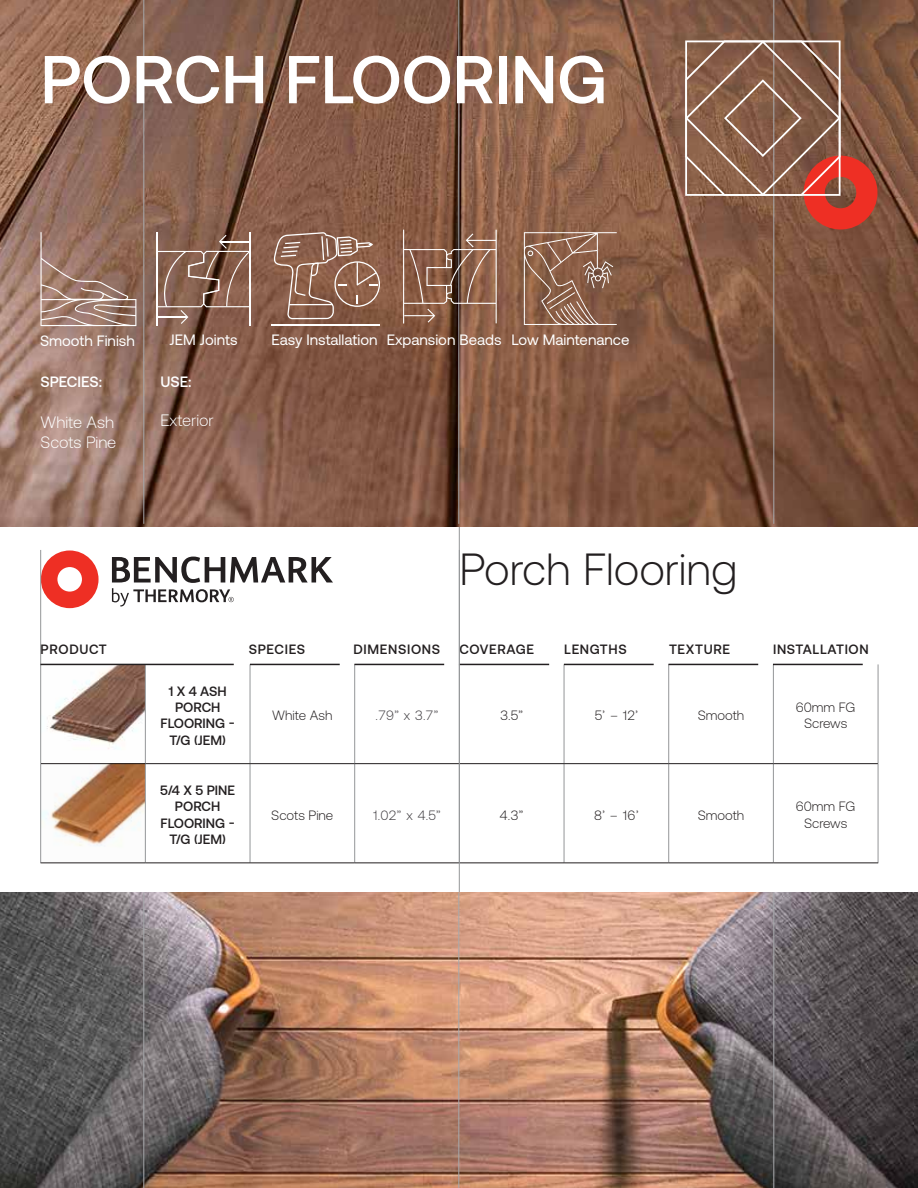
<style>
.page{position:relative;width:918px;height:1188px;background:#fff}
.page>*{position:absolute;margin:0;border:0;box-sizing:border-box;transform-origin:0 0}
.t1{font:500 67.5px "Aeonik";color:#fff}
.t2{font:300 45px "Aeonik";color:#231f20}
.t3{font:300 16.5px/19.8px "Aeonik";color:#fff}
.t4{font:15px "Aeonik";color:#fff}
.t5{font:500 15px "Aeonik";color:#fff}
.t6{font:300 13.5px/16.2px "Aeonik";color:#231f20;text-align:center}
.t7{font:500 13.5px/16.2px "Aeonik";color:#231f20;text-align:center}
.t8{font:500 13.5px "Aeonik";letter-spacing:.04em;color:#231f20}
.t9{font:300 13.5px "Aeonik";color:#3d3a3e}
</style>
<div class="page">
<img style="left:41px;top:665px;width:104px;height:197px">
<svg style="left:41px;top:550px;width:58px;height:58px"></svg>
<svg style="left:112px;top:557px;width:221px;height:50px"></svg>
<hr style="left:40px;top:550px;width:1px;height:115px;background:#949698">
<hr style="left:40px;top:764px;width:1px;height:99px;background:#949698">
<hr style="left:145px;top:764px;width:1px;height:99px;background:#949698">
<hr style="left:250px;top:764px;width:1px;height:99px;background:#949698">
<hr style="left:354px;top:764px;width:1px;height:99px;background:#949698">
<hr style="left:564px;top:764px;width:1px;height:99px;background:#949698">
<hr style="left:668px;top:764px;width:1px;height:99px;background:#949698">
<hr style="left:773px;top:764px;width:1px;height:99px;background:#949698">
<hr style="left:878px;top:764px;width:1px;height:99px;background:#949698">
<hr style="left:40px;top:863px;width:105px;height:1px;background:#231f20">
<hr style="left:145px;top:863px;width:105px;height:1px;background:#231f20">
<hr style="left:250px;top:863px;width:105px;height:1px;background:#231f20">
<hr style="left:355px;top:863px;width:104px;height:1px;background:#231f20">
<hr style="left:459px;top:863px;width:105px;height:1px;background:#231f20">
<hr style="left:564px;top:863px;width:105px;height:1px;background:#231f20">
<hr style="left:669px;top:863px;width:104px;height:1px;background:#231f20">
<hr style="left:773px;top:863px;width:105px;height:1px;background:#231f20">
<hr style="left:40px;top:664px;width:1px;height:100px;background:#949698">
<hr style="left:145px;top:664px;width:1px;height:99px;background:#949698">
<hr style="left:250px;top:664px;width:1px;height:99px;background:#949698">
<hr style="left:354px;top:664px;width:1px;height:99px;background:#949698">
<hr style="left:564px;top:664px;width:1px;height:99px;background:#949698">
<hr style="left:668px;top:664px;width:1px;height:99px;background:#949698">
<hr style="left:773px;top:664px;width:1px;height:99px;background:#949698">
<hr style="left:878px;top:664px;width:1px;height:100px;background:#949698">
<hr style="left:41px;top:763px;width:104px;height:1px;background:#231f20">
<hr style="left:145px;top:763px;width:105px;height:1px;background:#231f20">
<hr style="left:250px;top:763px;width:105px;height:1px;background:#231f20">
<hr style="left:355px;top:763px;width:104px;height:1px;background:#231f20">
<hr style="left:459px;top:763px;width:105px;height:1px;background:#231f20">
<hr style="left:564px;top:763px;width:105px;height:1px;background:#231f20">
<hr style="left:669px;top:763px;width:104px;height:1px;background:#231f20">
<hr style="left:773px;top:763px;width:105px;height:1px;background:#231f20">
<hr style="left:40px;top:664px;width:194px;height:1px;background:#231f20">
<hr style="left:250px;top:664px;width:90px;height:1px;background:#231f20">
<hr style="left:354px;top:664px;width:90px;height:1px;background:#231f20">
<hr style="left:459px;top:664px;width:90px;height:1px;background:#231f20">
<hr style="left:564px;top:664px;width:90px;height:1px;background:#231f20">
<hr style="left:668px;top:664px;width:90px;height:1px;background:#231f20">
<hr style="left:773px;top:664px;width:90px;height:1px;background:#231f20">
<hr style="left:459px;top:361px;width:1px;height:787px;background:#949698">
<img style="left:0;top:0;width:918px;height:526px">
<hr style="left:459px;top:0;width:1px;height:524px;background:#a7a9ac">
<hr style="left:144px;top:0;width:1px;height:524px;background:#a7a9ac">
<hr style="left:774px;top:0;width:1px;height:524px;background:#a7a9ac">
<hr style="left:272px;top:325px;width:108px;height:1px;background:#fff">
<svg style="left:274px;top:232px;width:106px;height:87px;background:#98705d"></svg>
<hr style="left:249px;top:232px;width:1px;height:94px;background:#fff">
<hr style="left:157px;top:232px;width:1px;height:94px;background:#fff">
<svg style="left:158px;top:235px;width:91px;height:89px;background:#8b6757"></svg>
<svg style="left:40px;top:232px;width:96px;height:94px;background:#9f7d70"></svg>
<svg style="left:524px;top:232px;width:93px;height:93px;background:#97715c"></svg>
<svg style="left:403px;top:230px;width:94px;height:94px;background:#906854"></svg>
<img style="left:0;top:892px;width:918px;height:296px">
<svg style="left:685px;top:40px;width:192px;height:190px;background:#95614f"></svg>
<hr style="left:459px;top:892px;width:1px;height:296px;background:#a7a9ac">
<hr style="left:144px;top:892px;width:1px;height:296px;background:#a7a9ac">
<hr style="left:774px;top:892px;width:1px;height:296px;background:#a7a9ac">
<h1 class="t1" style="left:40px;top:42px;width:569px">PORCH FLOORING</h1>
<p class="t4" style="left:40px;top:332px;width:96px">Smooth Finish</p>
<p class="t4" style="left:170px;top:332px;width:69px">JEM Joints</p>
<p class="t4" style="left:272px;top:332px;width:359px">Easy Installation Expansion Beads Low Maintenance</p>
<p class="t5" style="left:40px;top:373px;width:63px">SPECIES:</p>
<p class="t3" style="left:40px;top:412px;width:77px">White Ash<br>Scots Pine</p>
<p class="t5" style="left:160px;top:373px;width:33px">USE:</p>
<p class="t3" style="left:160px;top:411px;width:55px">Exterior</p>
<h2 class="t2" style="left:460px;top:545px;width:280px">Porch Flooring</h2>
<p class="t8" style="left:41px;top:642px;width:68px">PRODUCT</p>
<p class="t8" style="left:249px;top:642px;width:58px">SPECIES</p>
<p class="t8" style="left:353px;top:642px;width:88px">DIMENSIONS</p>
<p class="t8" style="left:460px;top:642px;width:76px">COVERAGE</p>
<p class="t8" style="left:564px;top:642px;width:64px">LENGTHS</p>
<p class="t8" style="left:669px;top:642px;width:63px">TEXTURE</p>
<p class="t8" style="left:773px;top:642px;width:97px">INSTALLATION</p>
<p class="t7" style="left:161px;top:683px;width:76px">1 X 4 ASH<br>PORCH<br>FLOORING -<br>T/G (JEM)</p>
<p class="t7" style="left:160px;top:782px;width:76px">5/4 X 5 PINE<br>PORCH<br>FLOORING -<br>T/G (JEM)</p>
<p class="t6" style="left:272px;top:708px;width:62px">White Ash</p>
<p class="t9" style="left:376px;top:708px;width:64px">.79” x 3.7”</p>
<p class="t6" style="left:500px;top:708px;width:24px">3.5”</p>
<p class="t6" style="left:595px;top:708px;width:45px">5’ – 12’</p>
<p class="t6" style="left:698px;top:708px;width:48px">Smooth</p>
<p class="t6" style="left:796px;top:699px;width:61px">60mm FG<br>Screws</p>
<p class="t6" style="left:271px;top:807px;width:64px">Scots Pine</p>
<p class="t9" style="left:373px;top:807px;width:69px">1.02” x 4.5”</p>
<p class="t6" style="left:500px;top:807px;width:25px">4.3”</p>
<p class="t6" style="left:594px;top:807px;width:46px">8’ – 16’</p>
<p class="t6" style="left:698px;top:807px;width:48px">Smooth</p>
<p class="t6" style="left:796px;top:799px;width:61px">60mm FG<br>Screws</p>
</div>
